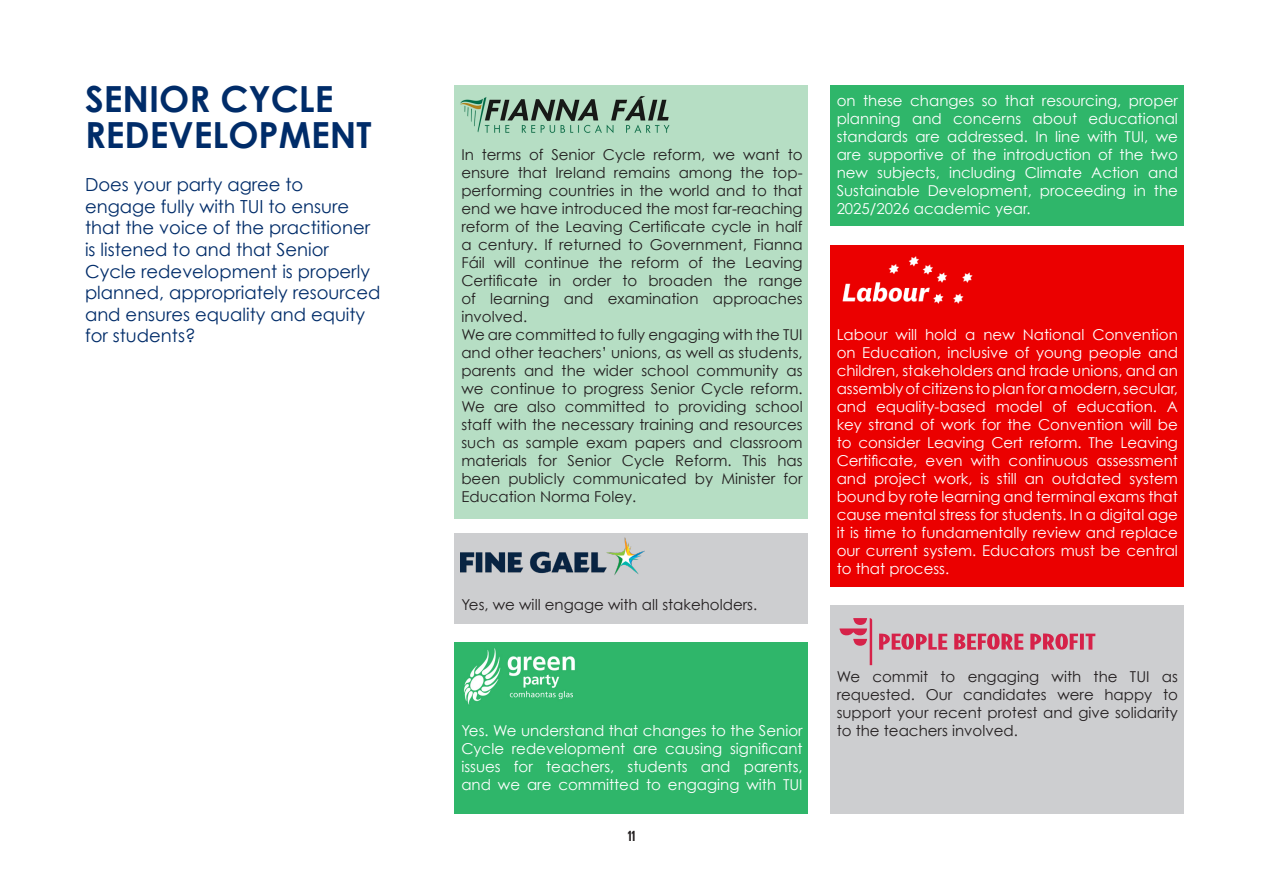
<style>
.page{position:relative;width:1263px;height:893px;background:#fff}
.page>*{position:absolute;margin:0;border:0;box-sizing:border-box;transform-origin:0 0}
.t1{font:700 36px/36px "Century Gothic";color:#002c69}
.t2{font:18px/21.6px "Century Gothic";color:#002c69}
.t3{font:15px/18px "Century Gothic";color:#fff;text-align:justify}
.t4{font:15px/18px "Century Gothic";color:#231f20;text-align:justify}
.t5{font:700 15px "Giorgio Sans";color:#231f20}
</style>
<div class="page">
<div style="left:831px;top:605px;width:353px;height:209px;background:#cdced0"></div>
<svg style="left:879px;top:633px;width:216px;height:17px"></svg>
<svg style="left:839px;top:618px;width:33px;height:47px"></svg>
<div style="left:831px;top:245px;width:353px;height:342px;background:#eb0000"></div>
<img style="left:842px;top:256px;width:131px;height:48px">
<div style="left:455px;top:642px;width:353px;height:172px;background:#2fb66a"></div>
<div style="left:831px;top:85px;width:353px;height:140px;background:#2fb66a"></div>
<div style="left:455px;top:533px;width:353px;height:91px;background:#cdced0"></div>
<div style="left:455px;top:85px;width:353px;height:434px;background:#b6dec4"></div>
<img style="left:464px;top:648px;width:111px;height:57px">
<img style="left:460px;top:96px;width:210px;height:37px">
<img style="left:461px;top:538px;width:183px;height:37px">
<p class="t1" style="left:85px;top:80px;width:288px">SENIOR CYCLE<br>REDEVELOPMENT</p>
<p class="t2" style="left:85px;top:174px;width:297px">Does your party agree to<br>engage fully with TUI to ensure that the voice of the practitioner is listened to and that Senior<br>Cycle redevelopment is properly planned, appropriately resourced and ensures equality and equity for students?</p>
<p class="t4" style="left:461px;top:145px;width:343px">In terms of Senior Cycle reform, we want to ensure that Ireland remains among the top&shy;performing countries in the world and to that end we have introduced the most far-reaching reform of the Leaving Certificate cycle in half a century. If returned to Government, Fianna Fáil will continue the reform of the Leaving Certificate in order to broaden the range of learning and examination approaches involved.</p>
<p class="t4" style="left:461px;top:325px;width:343px">We are committed to fully engaging with the TUI and other teachers’ unions, as well as students, parents and the wider school community as we continue to progress Senior Cycle reform.<br>We are also committed to providing school staff with the necessary training and resources such as sample exam papers and classroom materials for Senior Cycle Reform. This has been publicly communicated by Minister for Education Norma Foley.</p>
<p class="t4" style="left:461px;top:595px;width:297px">Yes, we will engage with all stakeholders.</p>
<p class="t3" style="left:461px;top:721px;width:343px">Yes. We understand that changes to the Senior Cycle redevelopment are causing significant issues for teachers, students and parents, and we are committed to engaging with TUI</p>
<p class="t5" style="left:628px;top:828px;width:9px">11</p>
<p class="t3" style="left:837px;top:91px;width:343px">on these changes so that resourcing, proper planning and concerns about educational standards are addressed. In line with TUI, we are supportive of the introduction of the two new subjects, including Climate Action and Sustainable Development, proceeding in the 2025/2026 academic year.</p>
<p class="t3" style="left:837px;top:325px;width:343px">Labour will hold a new National Convention on Education, inclusive of young people and children, stakeholders and trade unions, and an assembly of citizens to plan for a modern, secular, and equality-based model of education. A key strand of work for the Convention will be to consider Leaving Cert reform. The Leaving Certificate, even with continuous assessment and project work, is still an outdated system bound by rote learning and terminal exams that cause mental stress for students. In a digital age it is time to fundamentally review and replace our current system. Educators must be central to that process.</p>
<p class="t4" style="left:837px;top:667px;width:343px">We commit to engaging with the TUI as requested. Our candidates were happy to support your recent protest and give solidarity to the teachers involved.</p>
</div>
